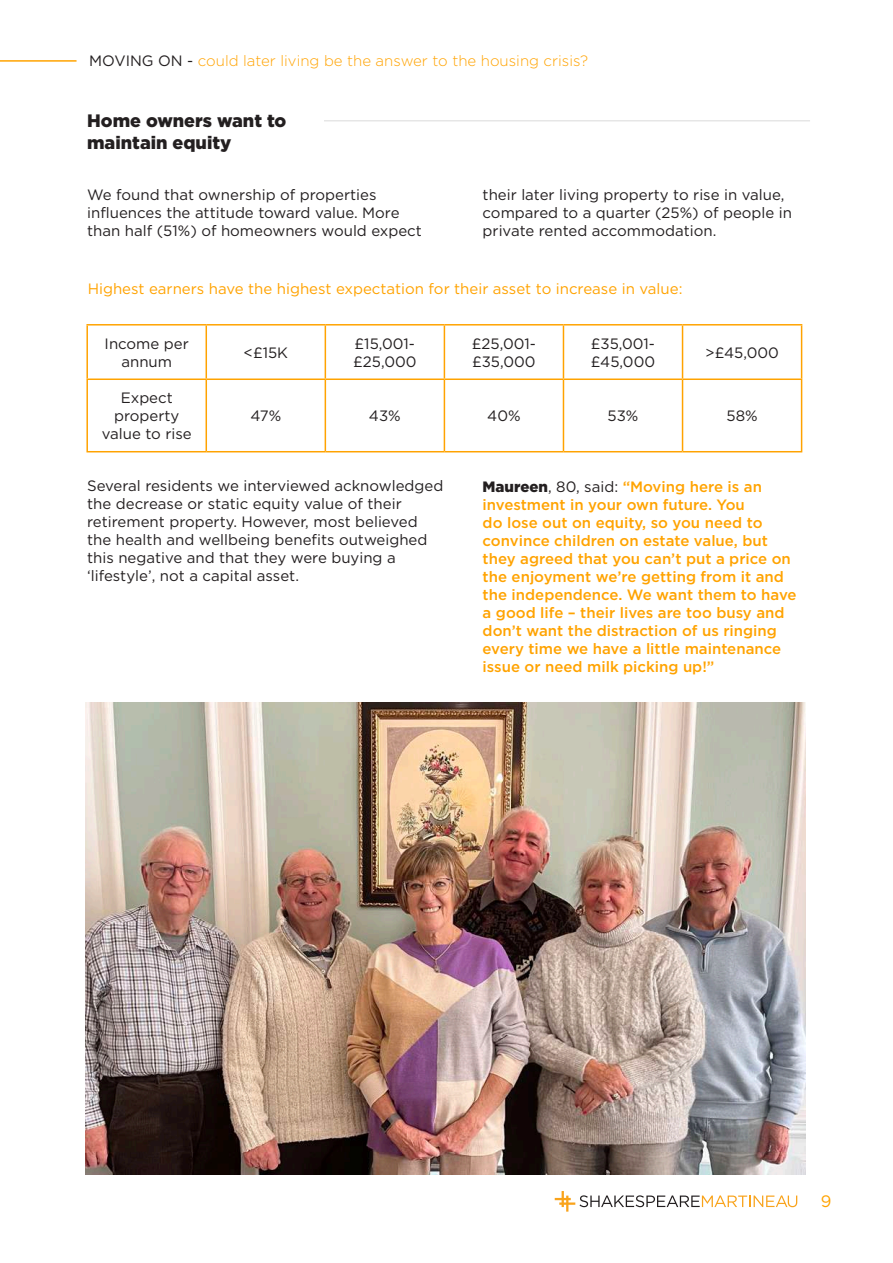
<style>
.page{position:relative;width:893px;height:1263px;background:#fff}
.page>*{position:absolute;margin:0;border:0;box-sizing:border-box;transform-origin:0 0}
.t1{font:900 18px/21.6px "Gotham";color:#231f20}
.t2{font:16.5px "Gotham";color:#ffa300}
.t3{font:15px/18px "Gotham";color:#231f20}
.t4{font:500 15px/18px "Gotham";color:#ffa300}
.t5{font:15px "Gotham";color:#ffa300}
.t6{font:300 15px "Gotham";color:#ffa300}
.s1{font-weight:400;color:#231f20}
.s2{font-weight:900;color:#231f20}
</style>
<div class="page">
<svg style="left:555px;top:1191px;width:242px;height:20px"></svg>
<hr style="left:0;top:60px;width:77px;height:2px;background:#ffa300">
<hr style="left:324px;top:120px;width:486px;height:2px;background:#e6e6e6">
<hr style="left:86px;top:324px;width:120px;height:2px;background:#ffa300">
<hr style="left:86px;top:326px;width:2px;height:52px;background:#ffa300">
<hr style="left:206px;top:324px;width:119px;height:2px;background:#ffa300">
<hr style="left:206px;top:326px;width:1px;height:52px;background:#ffa300">
<hr style="left:325px;top:324px;width:119px;height:2px;background:#ffa300">
<hr style="left:325px;top:326px;width:1px;height:52px;background:#ffa300">
<hr style="left:444px;top:324px;width:119px;height:2px;background:#ffa300">
<hr style="left:444px;top:326px;width:1px;height:52px;background:#ffa300">
<hr style="left:563px;top:324px;width:119px;height:2px;background:#ffa300">
<hr style="left:563px;top:326px;width:1px;height:52px;background:#ffa300">
<hr style="left:682px;top:324px;width:120px;height:2px;background:#ffa300">
<hr style="left:682px;top:326px;width:1px;height:52px;background:#ffa300">
<hr style="left:801px;top:326px;width:1px;height:52px;background:#ffa300">
<hr style="left:86px;top:378px;width:120px;height:2px;background:#ffa300">
<hr style="left:86px;top:380px;width:2px;height:71px;background:#ffa300">
<hr style="left:206px;top:378px;width:119px;height:2px;background:#ffa300">
<hr style="left:206px;top:380px;width:1px;height:71px;background:#ffa300">
<hr style="left:325px;top:378px;width:119px;height:2px;background:#ffa300">
<hr style="left:325px;top:380px;width:1px;height:71px;background:#ffa300">
<hr style="left:444px;top:378px;width:119px;height:2px;background:#ffa300">
<hr style="left:444px;top:380px;width:1px;height:71px;background:#ffa300">
<hr style="left:563px;top:378px;width:119px;height:2px;background:#ffa300">
<hr style="left:563px;top:380px;width:1px;height:71px;background:#ffa300">
<hr style="left:682px;top:378px;width:120px;height:2px;background:#ffa300">
<hr style="left:682px;top:380px;width:1px;height:71px;background:#ffa300">
<hr style="left:801px;top:380px;width:1px;height:71px;background:#ffa300">
<hr style="left:86px;top:451px;width:120px;height:1px;background:#ffa300">
<hr style="left:206px;top:451px;width:119px;height:1px;background:#ffa300">
<hr style="left:325px;top:451px;width:119px;height:1px;background:#ffa300">
<hr style="left:444px;top:451px;width:119px;height:1px;background:#ffa300">
<hr style="left:563px;top:451px;width:119px;height:1px;background:#ffa300">
<hr style="left:682px;top:451px;width:120px;height:1px;background:#ffa300">
<img style="left:85px;top:702px;width:721px;height:473px">
<p class="t6" style="left:89px;top:53px;width:500px"><span class="s1">MOVING ON -</span> could later living be the answer to the housing crisis?</p>
<p class="t1" style="left:87px;top:109px;width:201px">Home owners want to maintain equity</p>
<p class="t3" style="left:87px;top:185px;width:336px">We found that ownership of properties influences the attitude toward value. More than half (51%) of homeowners would expect</p>
<p class="t3" style="left:483px;top:185px;width:311px">their later living property to rise in value, compared to a quarter (25%) of people in private rented accommodation.</p>
<p class="t5" style="left:88px;top:281px;width:596px">Highest earners have the highest expectation for their asset to increase in value:</p>
<p class="t3" style="left:105px;top:334px;width:86px;text-align:center">Income per annum</p>
<p class="t3" style="left:243px;top:343px;width:46px">&lt;£15K</p>
<p class="t3" style="left:353px;top:334px;width:65px">£15,001- £25,000</p>
<p class="t3" style="left:472px;top:334px;width:66px">£25,001- £35,000</p>
<p class="t3" style="left:591px;top:334px;width:66px">£35,001- £45,000</p>
<p class="t3" style="left:705px;top:343px;width:75px">&gt;£45,000</p>
<p class="t3" style="left:102px;top:388px;width:92px;text-align:center">Expect property value to rise</p>
<p class="t3" style="left:250px;top:406px;width:32px">47%</p>
<p class="t3" style="left:369px;top:406px;width:33px">43%</p>
<p class="t3" style="left:487px;top:406px;width:35px">40%</p>
<p class="t3" style="left:608px;top:406px;width:32px">53%</p>
<p class="t3" style="left:726px;top:406px;width:33px">58%</p>
<p class="t3" style="left:87px;top:476px;width:358px">Several residents we interviewed acknowledged the decrease or static equity value of their retirement property. However, most believed the health and wellbeing benefits outweighed this negative and that they were buying a ‘lifestyle’, not a capital asset.</p>
<p class="t4" style="left:483px;top:477px;width:315px"><span class="s2">Maureen</span><span class="s1">, 80, said:</span> “Moving here is an investment in your own future. You<br>do lose out on equity, so you need to convince children on estate value, but they agreed that you can’t put a price on the enjoyment we’re getting from it and the independence. We want them to have a good life – their lives are too busy and don’t want the distraction of us ringing every time we have a little maintenance issue or need milk picking up!”</p>
<p class="t2" style="left:821px;top:1192px;width:12px">9</p>
</div>
